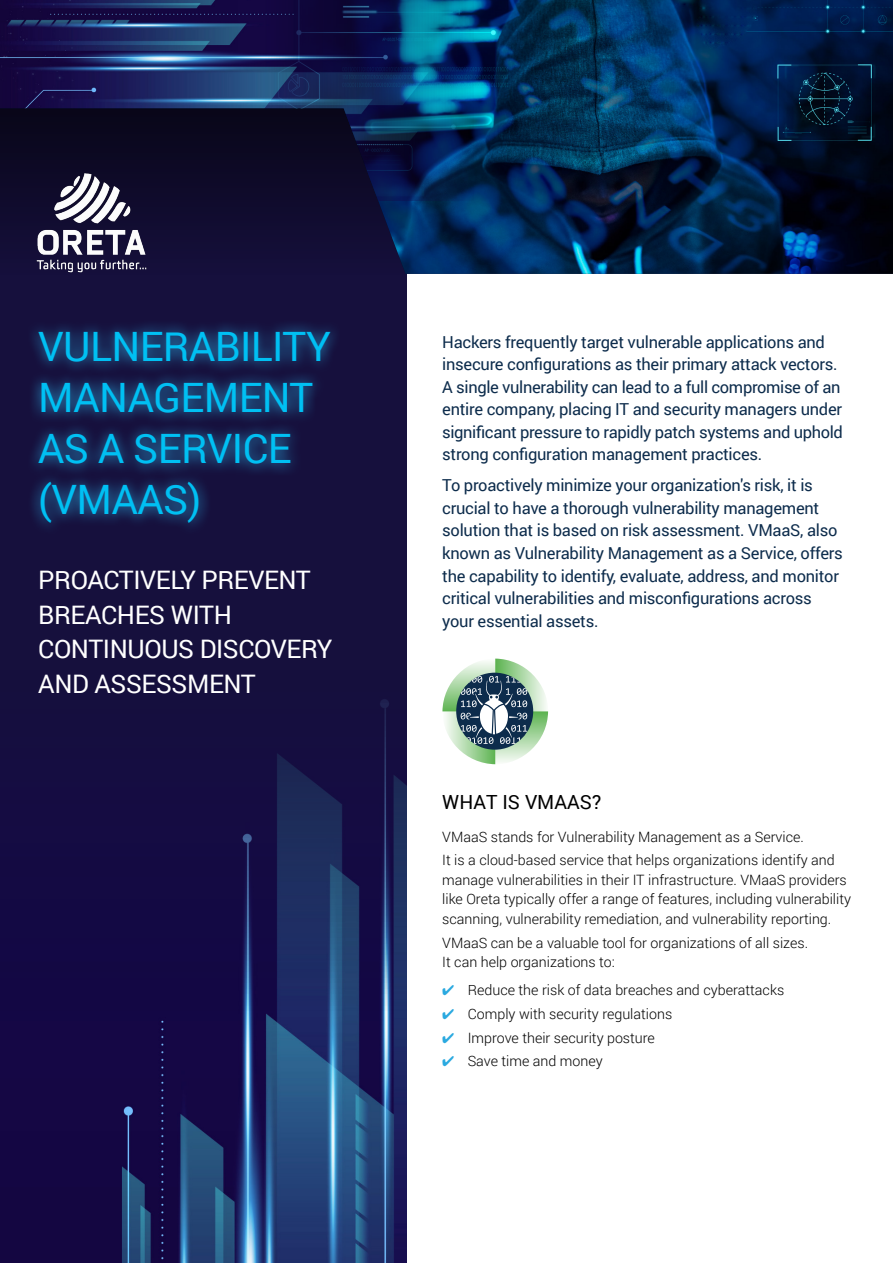
<style>
.page{position:relative;width:893px;height:1263px;background:#fff}
.page>*{position:absolute;margin:0;border:0;box-sizing:border-box;transform-origin:0 0}
.t1{font:40.5px/51px "Roboto";letter-spacing:-.015em;color:#00c0f3}
.t2{font:25.5px/34.5px "Roboto";letter-spacing:-.015em;color:#fff}
.t3{font:19.5px "Roboto";color:#000}
.t4{font:16.5px/22.5px "Roboto";letter-spacing:-.015em;color:#0d2c4c}
.t5{font:300 14.25px/19.5px "Roboto";color:#000}
.s1{color:#2aa9e0}
</style>
<div class="page">
<img style="left:0;top:672px;width:406px;height:591px">
<div style="left:0;top:72px;width:406px;height:600px;background:#16103d"></div>
<div style="left:189px;top:200px;width:77px;height:30px;background:#110c2f"></div>
<img style="left:266px;top:0;width:627px;height:274px">
<img style="left:0;top:200px;width:189px;height:73px">
<svg style="left:32px;top:324px;width:303px;height:203px"></svg>
<img style="left:0;top:0;width:474px;height:200px">
<svg style="left:442px;top:658px;width:106px;height:106px"></svg>
<h1 class="t1" style="left:38px;top:320px;width:294px">VULNERABILITY<br>MANAGEMENT<br>AS A SERVICE (VMAAS)</h1>
<h2 class="t2" style="left:38px;top:562px;width:296px">PROACTIVELY PREVENT<br>BREACHES WITH<br>CONTINUOUS DISCOVERY<br>AND ASSESSMENT</h2>
<p class="t4" style="left:442px;top:330px;width:402px">Hackers frequently target vulnerable applications and insecure configurations as their primary attack vectors.<br>A single vulnerability can lead to a full compromise of an entire company, placing IT and security managers under significant pressure to rapidly patch systems and uphold strong configuration management practices.</p>
<p class="t4" style="left:442px;top:474px;width:402px">To proactively minimize your organization's risk, it is crucial to have a thorough vulnerability management solution that is based on risk assessment. VMaaS, also known as Vulnerability Management as a Service, offers the capability to identify, evaluate, address, and monitor critical vulnerabilities and misconfigurations across your essential assets.</p>
<p class="t3" style="left:442px;top:789px;width:161px">WHAT IS VMAAS?</p>
<p class="t5" style="left:442px;top:824px;width:394px;line-height:23.7px">VMaaS stands for Vulnerability Management as a Service.<br>It is a cloud-based service that helps organizations identify and</p>
<p class="t5" style="left:442px;top:869px;width:410px">manage vulnerabilities in their IT infrastructure. VMaaS providers like Oreta typically offer a range of features, including vulnerability scanning, vulnerability remediation, and vulnerability reporting.</p>
<p class="t5" style="left:442px;top:932px;width:367px">VMaaS can be a valuable tool for organizations of all sizes.<br>It can help organizations to:</p>
<p class="t5" style="left:442px;top:980px;width:344px"><span class="s1">✔</span> Reduce the risk of data breaches and cyberattacks</p>
<p class="t5" style="left:442px;top:1003px;width:232px"><span class="s1">✔</span> Comply with security regulations</p>
<p class="t5" style="left:442px;top:1027px;width:214px"><span class="s1">✔</span> Improve their security posture</p>
<p class="t5" style="left:442px;top:1051px;width:162px"><span class="s1">✔</span> Save time and money</p>
</div>
